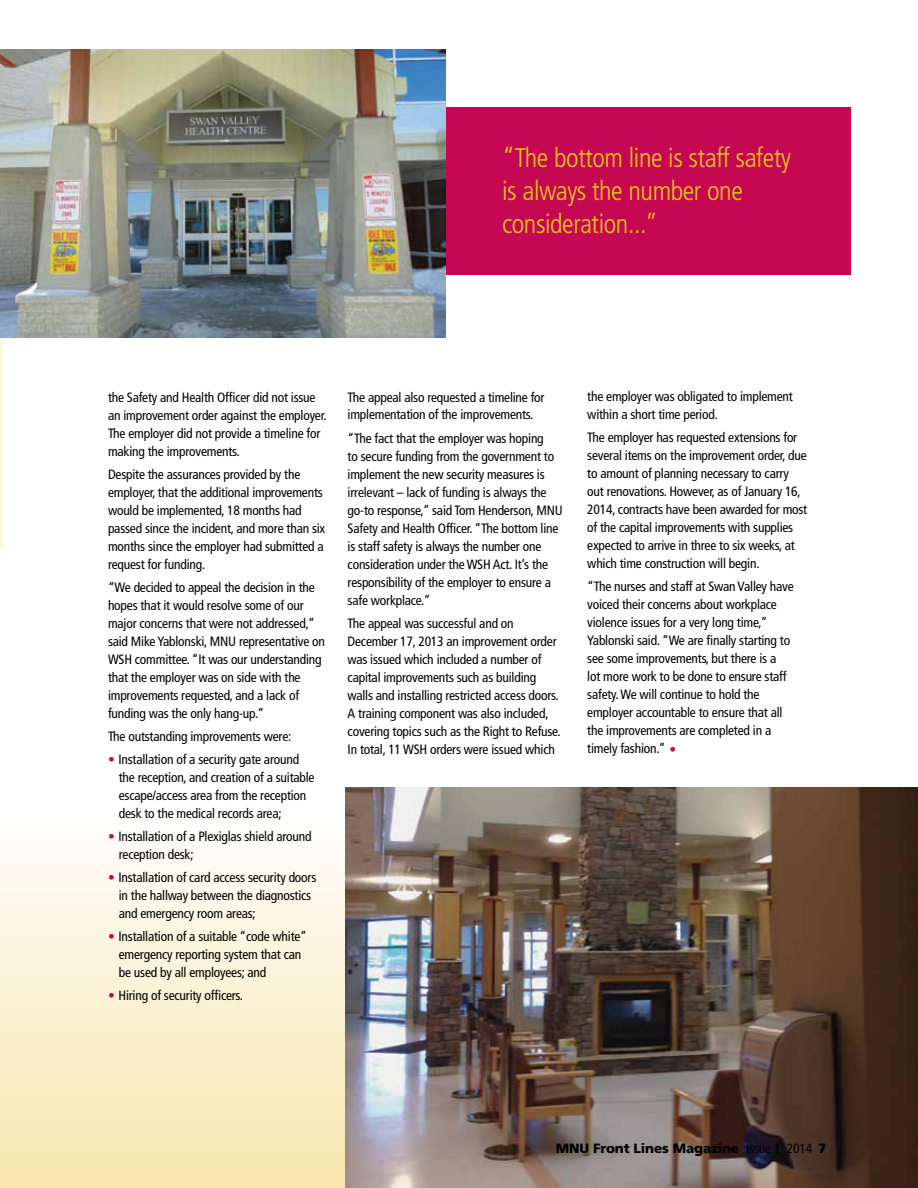
<style>
.page{position:relative;width:918px;height:1188px;background:#fff}
.page>*{position:absolute;margin:0;border:0;box-sizing:border-box;transform-origin:0 0}
.t1{font:300 condensed 27px/33px "Frutiger LT Std";letter-spacing:-.015em;color:#eecc18}
.t2{font:condensed 13.5px/18px "Frutiger LT Std";letter-spacing:-.015em;color:#000}
.t3{font:900 13.5px "Frutiger LT Std";letter-spacing:-.01em;color:#000}
.s1{color:#c60751}
.s2{font-weight:400;font-stretch:condensed}
</style>
<div class="page">
<div style="left:0;top:816px;width:918px;height:372px;background:linear-gradient(to bottom,#fffdfc,#f7e7ad)"></div>
<div style="left:390px;top:107px;width:461px;height:167px;background:#c60751"></div>
<img style="left:0;top:50px;width:446px;height:288px">
<img style="left:346px;top:787px;width:572px;height:401px">
<h1 class="t1" style="left:502px;top:142px;width:290px">“The bottom line is staff safety is always the number one consideration...”</h1>
<p class="t2" style="left:108px;top:388px;width:220px">the Safety and Health Officer did not issue an improvement order against the employer.<br>The employer did not provide a timeline for making the improvements.</p>
<p class="t2" style="left:108px;top:465px;width:219px">Despite the assurances provided by the employer, that the additional improvements would be implemented, 18 months had passed since the incident, and more than six months since the employer had submitted a request for funding.</p>
<p class="t2" style="left:108px;top:578px;width:218px">“We decided to appeal the decision in the hopes that it would resolve some of our major concerns that were not addressed,” said Mike Yablonski, MNU representative on WSH committee. “It was our understanding that the employer was on side with the improvements requested, and a lack of funding was the only hang-up.”</p>
<p class="t2" style="left:108px;top:727px;width:185px">The outstanding improvements were:</p>
<p class="t2" style="left:119px;top:750px;width:197px;text-indent:-11px"><span class="s1">•</span> Installation of a security gate around the reception, and creation of a suitable escape/access area from the reception desk to the medical records area;</p>
<p class="t2" style="left:119px;top:827px;width:194px;text-indent:-11px"><span class="s1">•</span> Installation of a Plexiglas shield around reception desk;</p>
<p class="t2" style="left:119px;top:868px;width:199px;text-indent:-11px"><span class="s1">•</span> Installation of card access security doors in the hallway between the diagnostics and emergency room areas;</p>
<p class="t2" style="left:119px;top:927px;width:190px;text-indent:-11px"><span class="s1">•</span> Installation of a suitable “code white” emergency reporting system that can be used by all employees; and</p>
<p class="t2" style="left:108px;top:986px;width:137px"><span class="s1">•</span> Hiring of security officers.</p>
<p class="t2" style="left:348px;top:388px;width:198px">The appeal also requested a timeline for implementation of the improvements.</p>
<p class="t2" style="left:348px;top:429px;width:217px">“The fact that the employer was hoping<br>to secure funding from the government to implement the new security measures is irrelevant – lack of funding is always the go-to response,” said Tom Henderson, MNU Safety and Health Officer. “The bottom line is staff safety is always the number one consideration under the WSH Act. It’s the responsibility of the employer to ensure a safe workplace.”</p>
<p class="t2" style="left:348px;top:614px;width:215px">The appeal was successful and on December 17, 2013 an improvement order was issued which included a number of capital improvements such as building walls and installing restricted access doors.<br>A training component was also included, covering topics such as the Right to Refuse.<br>In total, 11 WSH orders were issued which</p>
<p class="t2" style="left:587px;top:388px;width:207px">the employer was obligated to implement within a short time period.</p>
<p class="t2" style="left:587px;top:429px;width:222px">The employer has requested extensions for several items on the improvement order, due to amount of planning necessary to carry out renovations. However, as of January 16, 2014, contracts have been awarded for most of the capital improvements with supplies expected to arrive in three to six weeks, at which time construction will begin.</p>
<p class="t2" style="left:587px;top:578px;width:208px">“The nurses and staff at Swan Valley have voiced their concerns about workplace violence issues for a very long time,” Yablonski said. “We are finally starting to see some improvements, but there is a<br>lot more work to be done to ensure staff safety. We will continue to hold the employer accountable to ensure that all the improvements are completed in a timely fashion.” <span class="s1">•</span></p>
<p class="t3" style="left:556px;top:1140px;width:272px">MNU Front Lines Magazine <span class="s2">Issue 1 2014</span> 7</p>
</div>
